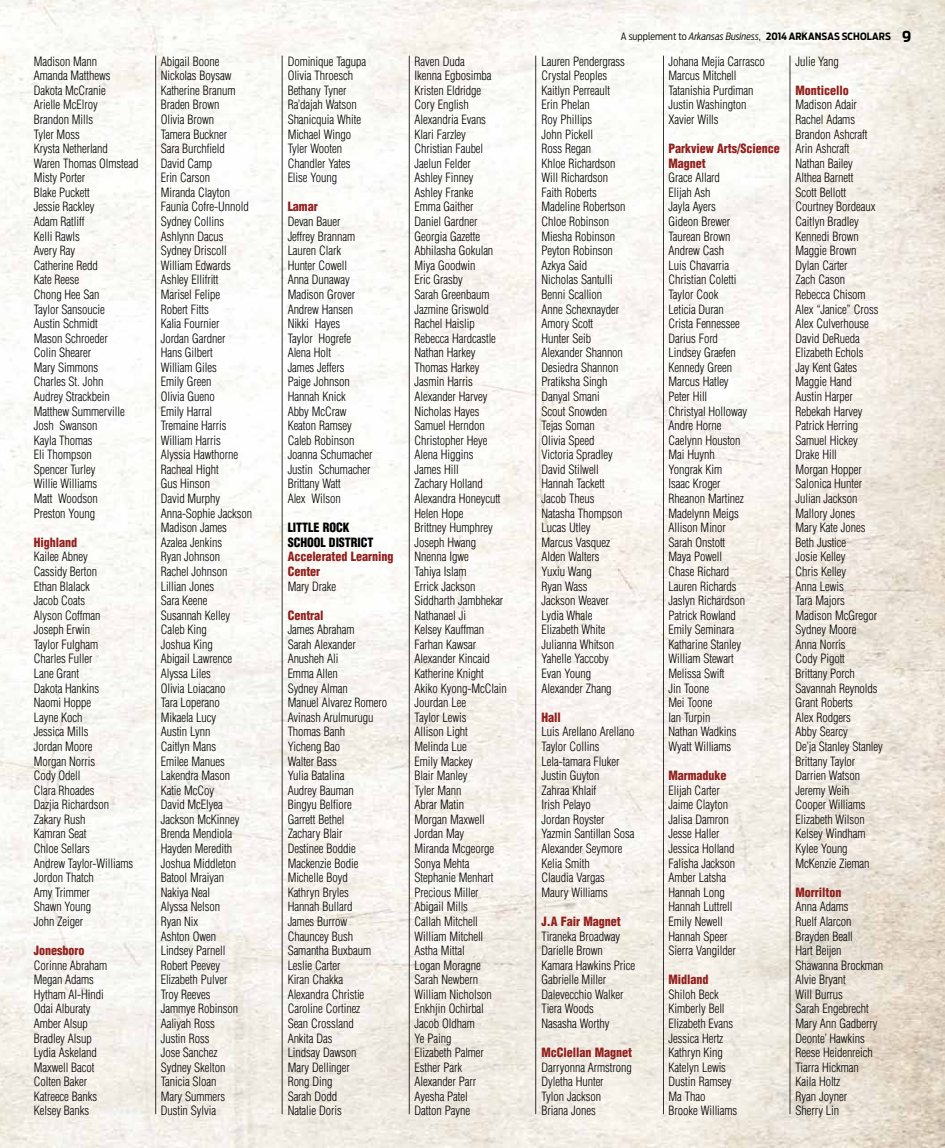
<style>
.page{position:relative;width:945px;height:1148px;background:#fff}
.page>*{position:absolute;margin:0;border:0;box-sizing:border-box;transform-origin:0 0}
.t1{font:300 condensed 12.5px/14.6px "Helvetica";letter-spacing:-.005em;color:#000}
.t2{font:900 condensed 12.5px/14.6px "Helvetica";letter-spacing:-.005em;color:#911f1d}
.t3{font:900 condensed 12.5px/14.6px "Helvetica";letter-spacing:-.005em;color:#000}
.t4{font:700 10px "Antenna Cond";color:#000}
.s1{font-weight:300}
.s2{font-weight:300;font-style:italic}
.s3{font-size:15px}
</style>
<div class="page">
<img style="left:0;top:0;width:945px;height:1148px">
<hr style="left:155px;top:56px;width:1px;height:1058px;background:#000">
<hr style="left:409px;top:56px;width:1px;height:1058px;background:#000">
<hr style="left:663px;top:56px;width:1px;height:1058px;background:#000">
<hr style="left:282px;top:56px;width:1px;height:1058px;background:#000">
<hr style="left:536px;top:56px;width:1px;height:1058px;background:#000">
<hr style="left:790px;top:56px;width:1px;height:1058px;background:#000">
<p class="t1" style="left:34px;top:54px;width:106px">Madison Mann<br>Amanda Matthews<br>Dakota McCranie<br>Arielle McElroy<br>Brandon Mills<br>Tyler Moss<br>Krysta Netherland<br>Waren Thomas Olmstead<br>Misty Porter<br>Blake Puckett<br>Jessie Rackley<br>Adam Ratliff<br>Kelli Rawls<br>Avery Ray<br>Catherine Redd<br>Kate Reese<br>Chong Hee San<br>Taylor Sansoucie<br>Austin Schmidt<br>Mason Schroeder<br>Colin Shearer<br>Mary Simmons<br>Charles St. John<br>Audrey Strackbein<br>Matthew Summerville<br>Josh Swanson<br>Kayla Thomas<br>Eli Thompson<br>Spencer Turley<br>Willie Williams<br>Matt Woodson<br>Preston Young</p>
<p class="t2" style="left:34px;top:535px;width:45px">Highland</p>
<p class="t1" style="left:34px;top:549px;width:101px">Kailee Abney<br>Cassidy Berton<br>Ethan Blalack<br>Jacob Coats<br>Alyson Coffman<br>Joseph Erwin<br>Taylor Fulgham<br>Charles Fuller<br>Lane Grant<br>Dakota Hankins<br>Naomi Hoppe<br>Layne Koch<br>Jessica Mills<br>Jordan Moore<br>Morgan Norris<br>Cody Odell<br>Clara Rhoades<br>Dazjia Richardson<br>Zakary Rush<br>Kamran Seat<br>Chloe Sellars<br>Andrew Taylor-Williams<br>Jordon Thatch<br>Amy Trimmer<br>Shawn Young<br>John Zeiger</p>
<p class="t2" style="left:34px;top:943px;width:52px">Jonesboro</p>
<p class="t1" style="left:34px;top:957px;width:75px">Corinne Abraham<br>Megan Adams<br>Hytham Al-Hindi<br>Odai Alburaty<br>Amber Alsup<br>Bradley Alsup<br>Lydia Askeland<br>Maxwell Bacot<br>Colten Baker<br>Katreece Banks<br>Kelsey Banks</p>
<p class="t1" style="left:161px;top:54px;width:93px">Abigail Boone<br>Nickolas Boysaw<br>Katherine Branum<br>Braden Brown<br>Olivia Brown<br>Tamera Buckner<br>Sara Burchfield<br>David Camp<br>Erin Carson<br>Miranda Clayton<br>Faunia Cofre-Unnold<br>Sydney Collins<br>Ashlynn Dacus<br>Sydney Driscoll<br>William Edwards<br>Ashley Ellifritt<br>Marisel Felipe<br>Robert Fitts<br>Kalia Fournier<br>Jordan Gardner<br>Hans Gilbert<br>William Giles<br>Emily Green<br>Olivia Gueno<br>Emily Harral<br>Tremaine Harris<br>William Harris<br>Alyssia Hawthorne<br>Racheal Hight<br>Gus Hinson<br>David Murphy<br>Anna-Sophie Jackson<br>Madison James<br>Azalea Jenkins<br>Ryan Johnson<br>Rachel Johnson<br>Lillian Jones<br>Sara Keene<br>Susannah Kelley<br>Caleb King<br>Joshua King<br>Abigail Lawrence<br>Alyssa Liles<br>Olivia Loiacano<br>Tara Loperano<br>Mikaela Lucy<br>Austin Lynn<br>Caitlyn Mans<br>Emilee Manues<br>Lakendra Mason<br>Katie McCoy<br>David McElyea<br>Jackson McKinney<br>Brenda Mendiola<br>Hayden Meredith<br>Joshua Middleton<br>Batool Mraiyan<br>Nakiya Neal<br>Alyssa Nelson<br>Ryan Nix<br>Ashton Owen<br>Lindsey Parnell<br>Robert Peevey<br>Elizabeth Pulver<br>Troy Reeves<br>Jammye Robinson<br>Aaliyah Ross<br>Justin Ross<br>Jose Sanchez<br>Sydney Skelton<br>Tanicia Sloan<br>Mary Summers<br>Dustin Sylvia</p>
<p class="t1" style="left:288px;top:54px;width:80px">Dominique Tagupa<br>Olivia Throesch<br>Bethany Tyner<br>Ra’dajah Watson<br>Shanicquia White<br>Michael Wingo<br>Tyler Wooten<br>Chandler Yates<br>Elise Young</p>
<p class="t2" style="left:288px;top:199px;width:32px">Lamar</p>
<p class="t1" style="left:288px;top:214px;width:86px">Devan Bauer<br>Jeffrey Brannam<br>Lauren Clark<br>Hunter Cowell<br>Anna Dunaway<br>Madison Grover<br>Andrew Hansen<br>Nikki Hayes<br>Taylor Hogrefe<br>Alena Holt<br>James Jeffers<br>Paige Johnson<br>Hannah Knick<br>Abby McCraw<br>Keaton Ramsey<br>Caleb Robinson<br>Joanna Schumacher<br>Justin Schumacher<br>Brittany Watt<br>Alex Wilson</p>
<p class="t3" style="left:288px;top:520px;width:88px">Little Rock<br>School District</p>
<p class="t2" style="left:288px;top:549px;width:107px">Accelerated Learning<br>Center</p>
<p class="t1" style="left:288px;top:578px;width:50px">Mary Drake</p>
<p class="t2" style="left:288px;top:607px;width:38px">Central</p>
<p class="t1" style="left:288px;top:622px;width:101px">James Abraham<br>Sarah Alexander<br>Anusheh Ali<br>Emma Allen<br>Sydney Alman<br>Manuel Alvarez Romero<br>Avinash Arulmurugu<br>Thomas Banh<br>Yicheng Bao<br>Walter Bass<br>Yulia Batalina<br>Audrey Bauman<br>Bingyu Belfiore<br>Garrett Bethel<br>Zachary Blair<br>Destinee Boddie<br>Mackenzie Bodie<br>Michelle Boyd<br>Kathryn Bryles<br>Hannah Bullard<br>James Burrow<br>Chauncey Bush<br>Samantha Buxbaum<br>Leslie Carter<br>Kiran Chakka<br>Alexandra Christie<br>Caroline Cortinez<br>Sean Crossland<br>Ankita Das<br>Lindsay Dawson<br>Mary Dellinger<br>Rong Ding<br>Sarah Dodd<br>Natalie Doris</p>
<p class="t4" style="left:621px;top:30px;width:292px"><span class="s1">A supplement to</span> <span class="s2">Arkansas Business</span><span class="s1">,</span> 2014 ARKANSAS SCHOLARS <span class="s3">9</span></p>
<p class="t1" style="left:415px;top:54px;width:94px">Raven Duda<br>I kenna Egbosimba<br>Kristen Eldridge<br>Cory English<br>Alexandria Evans<br>Klari Farzley<br>Christian Faubel<br>Jaelun Felder<br>Ashley Finney<br>Ashley Franke<br>Emma Gaither<br>Daniel Gardner<br>Georgia Gazette<br>Abhilasha Gokulan<br>Miya Goodwin<br>Eric Grasby<br>Sarah Greenbaum<br>Jazmine Griswold<br>Rachel Haislip<br>Rebecca Hardcastle<br>Nathan Harkey<br>Thomas Harkey<br>Jasmin Harris<br>Alexander Harvey<br>Nicholas Hayes<br>Samuel Herndon<br>Christopher Heye<br>Alena Higgins<br>James Hill<br>Zachary Holland<br>Alexandra Honeycutt<br>Helen Hope<br>Brittney Humphrey<br>Joseph Hwang<br>Nnenna Igwe<br>Tahiya Islam<br>Errick Jackson<br>Siddharth Jambhekar<br>Nathanael Ji<br>Kelsey Kauffman<br>Farhan Kawsar<br>Alexander Kincaid<br>Katherine Knight<br>Akiko Kyong-McClain<br>Jourdan Lee<br>Taylor Lewis<br>Allison Light<br>Melinda Lue<br>Emily Mackey<br>Blair Manley<br>Tyler Mann<br>Abrar Matin<br>Morgan Maxwell<br>Jordan May<br>Miranda Mcgeorge<br>Sonya Mehta<br>Stephanie Menhart<br>Precious Miller<br>Abigail Mills<br>Callah Mitchell<br>William Mitchell<br>Astha Mittal<br>Logan Moragne<br>Sarah Newbern<br>William Nicholson<br>Enkhjin Ochirbal<br>Jacob Oldham<br>Ye Paing<br>Elizabeth Palmer<br>Esther Park<br>Alexander Parr<br>Ayesha Patel<br>Datton Payne</p>
<p class="t1" style="left:542px;top:54px;width:86px">Lauren Pendergrass<br>Crystal Peoples<br>Kaitlyn Perreault<br>Erin Phelan<br>Roy Phillips<br>John Pickell<br>Ross Regan<br>Khloe Richardson<br>Will Richardson<br>Faith Roberts<br>Madeline Robertson<br>Chloe Robinson<br>Miesha Robinson<br>Peyton Robinson<br>Azkya Said<br>Nicholas Santulli<br>Benni Scallion<br>Anne Schexnayder<br>Amory Scott<br>Hunter Seib<br>Alexander Shannon<br>Desiedra Shannon<br>Pratiksha Singh<br>Danyal Smani<br>Scout Snowden<br>Tejas Soman<br>Olivia Speed<br>Victoria Spradley<br>David Stilwell<br>Hannah Tackett<br>Jacob Theus<br>Natasha Thompson<br>Lucas Utley<br>Marcus Vasquez<br>Alden Walters<br>Yuxiu Wang<br>Ryan Wass<br>Jackson Weaver<br>Lydia Whale<br>Elizabeth White<br>Julianna Whitson<br>Yahelle Yaccoby<br>Evan Young<br>Alexander Zhang</p>
<p class="t2" style="left:542px;top:709px;width:21px">Hall</p>
<p class="t1" style="left:542px;top:724px;width:94px">Luis Arellano Arellano<br>Taylor Collins<br>Lela-tamara Fluker<br>Justin Guyton<br>Zahraa Khlaif<br>I rish Pelayo<br>Jordan Royster<br>Yazmin Santillan Sosa<br>Alexander Seymore<br>Kelia Smith<br>Claudia Vargas<br>Maury Williams</p>
<p class="t2" style="left:542px;top:914px;width:81px">J.A Fair Magnet</p>
<p class="t1" style="left:542px;top:928px;width:95px">Tiraneka Broadway<br>Darielle Brown<br>Kamara Hawkins Price<br>Gabrielle Miller<br>Dalevecchio Walker<br>Tiera Woods<br>Nasasha Worthy</p>
<p class="t2" style="left:542px;top:1045px;width:92px">McClellan Magnet</p>
<p class="t1" style="left:542px;top:1059px;width:92px">Darryonna Armstrong<br>Dyletha Hunter<br>Tylon Jackson<br>Briana Jones</p>
<p class="t1" style="left:669px;top:54px;width:98px">Johana Mejia Carrasco<br>Marcus Mitchell<br>Tatanishia Purdiman<br>Justin Washington<br>Xavier Wills</p>
<p class="t2" style="left:669px;top:141px;width:113px">Parkview Arts/Science<br>Magnet</p>
<p class="t1" style="left:669px;top:170px;width:80px">Grace Allard<br>Elijah Ash<br>Jayla Ayers<br>Gideon Brewer<br>Taurean Brown<br>Andrew Cash<br>Luis Chavarria<br>Christian Coletti<br>Taylor Cook<br>Leticia Duran<br>Crista Fennessee<br>Darius Ford<br>Lindsey Graefen<br>Kennedy Green<br>Marcus Hatley<br>Peter Hill<br>Christyal Holloway<br>Andre Horne<br>Caelynn Houston<br>Mai Huynh<br>Yongrak Kim<br>I saac Kroger<br>Rheanon Martinez<br>Madelynn Meigs<br>Allison Minor<br>Sarah Onstott<br>Maya Powell<br>Chase Richard<br>Lauren Richards<br>Jaslyn Richardson<br>Patrick Rowland<br>Emily Seminara<br>Katharine Stanley<br>William Stewart<br>Melissa Swift<br>Jin Toone<br>Mei Toone<br>Ian Turpin<br>Nathan Wadkins<br>Wyatt Williams</p>
<p class="t2" style="left:669px;top:768px;width:60px">Marmaduke</p>
<p class="t1" style="left:669px;top:782px;width:69px">Elijah Carter<br>Jaime Clayton<br>Jalisa Damron<br>Jesse Haller<br>Jessica Holland<br>Falisha Jackson<br>Amber Latsha<br>Hannah Long<br>Hannah Luttrell<br>Emily Newell<br>Hannah Speer<br>Sierra Vangilder</p>
<p class="t2" style="left:669px;top:972px;width:42px">Midland</p>
<p class="t1" style="left:669px;top:986px;width:70px">Shiloh Beck<br>Kimberly Bell<br>Elizabeth Evans<br>Jessica Hertz<br>Kathryn King<br>Katelyn Lewis<br>Dustin Ramsey<br>Ma Thao<br>Brooke Williams</p>
<p class="t1" style="left:796px;top:54px;width:45px">Julie Yang</p>
<p class="t2" style="left:796px;top:83px;width:55px">Monticello</p>
<p class="t1" style="left:796px;top:97px;width:89px">Madison Adair<br>Rachel Adams<br>Brandon Ashcraft<br>Arin Ashcraft<br>Nathan Bailey<br>Althea Barnett<br>Scott Bellott<br>Courtney Bordeaux<br>Caitlyn Bradley<br>Kennedi Brown<br>Maggie Brown<br>Dylan Carter<br>Zach Cason<br>Rebecca Chisom<br>Alex “Janice” Cross<br>Alex Culverhouse<br>David DeRueda<br>Elizabeth Echols<br>Jay Kent Gates<br>Maggie Hand<br>Austin Harper<br>Rebekah Harvey<br>Patrick Herring<br>Samuel Hickey<br>Drake Hill<br>Morgan Hopper<br>Salonica Hunter<br>Julian Jackson<br>Mallory Jones<br>Mary Kate Jones<br>Beth Justice<br>Josie Kelley<br>Chris Kelley<br>Anna Lewis<br>Tara Majors<br>Madison McGregor<br>Sydney Moore<br>Anna Norris<br>Cody Pigott<br>Brittany Porch<br>Savannah Reynolds<br>Grant Roberts<br>Alex Rodgers<br>Abby Searcy<br>De’ja Stanley Stanley<br>Brittany Taylor<br>Darrien Watson<br>Jeremy Weih<br>Cooper Williams<br>Elizabeth Wilson<br>Kelsey Windham<br>Kylee Young<br>McKenzie Zieman</p>
<p class="t2" style="left:796px;top:884px;width:47px">Morrilton</p>
<p class="t1" style="left:796px;top:899px;width:89px">Anna Adams<br>Ruelf Alarcon<br>Brayden Beall<br>Hart Beijen<br>Shawanna Brockman<br>Alvie Bryant<br>Will Burrus<br>Sarah Engebrecht<br>Mary Ann Gadberry<br>Deonte’ Hawkins<br>Reese Heidenreich<br>Tiarra Hickman<br>Kaila Holtz<br>Ryan Joyner<br>Sherry Lin</p>
</div>
